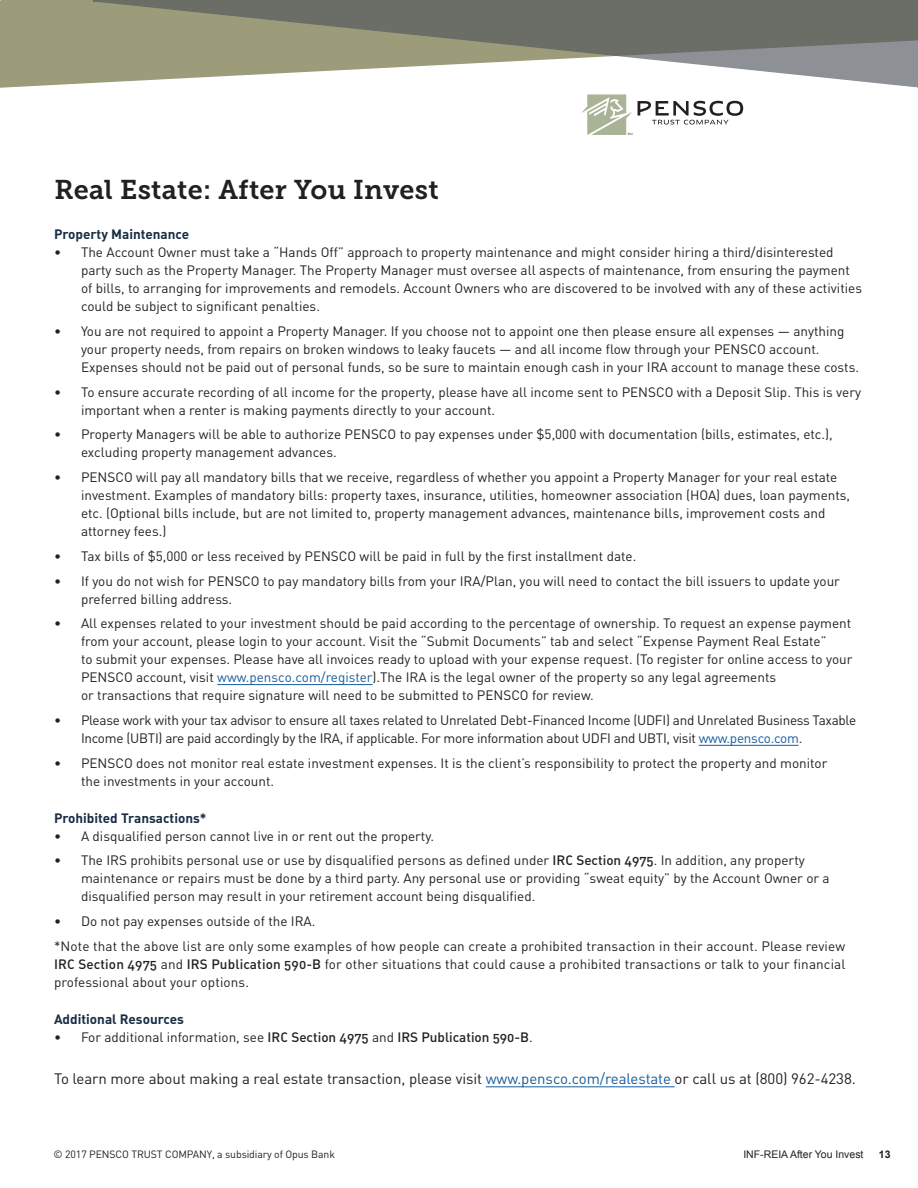
<style>
.page{position:relative;width:918px;height:1188px;background:#fff}
.page>*{position:absolute;margin:0;border:0;box-sizing:border-box;transform-origin:0 0}
.t1{font:27px "Museo Slab 700";letter-spacing:.01em;color:#231f20}
.Body-Main{font:15px "DIN";letter-spacing:-.005em;color:#231f20}
.Body-Main-2{font:13.5px/18px "DIN";color:#231f20}
.Body-Main-3{font:13.5px/18px "DIN";letter-spacing:-.02em;color:#231f20}
.Subheading{font:13.5px "DIN Bold Alternate";color:#192d45}
.t2{font:10.5px "DIN";letter-spacing:-.01em;color:#231f20}
.Legal_right{font:10.5px "Arial";color:#231f20}
.Page_No{font:700 10.5px "Arial";color:#231f20}
.s1{color:#175d9e}
.s2{font-family:"DIN Medium Alternate"}
</style>
<div class="page">
<div style="left:0;top:0;width:79px;height:88px;background:#9c9c7a"></div>
<svg style="left:79px;top:0;width:839px;height:88px"></svg>
<svg style="left:581px;top:95px;width:51px;height:40px"></svg>
<svg style="left:638px;top:101px;width:105px;height:24px"></svg>
<hr style="left:217px;top:684px;width:156px;height:1px;background:#175d9e">
<hr style="left:699px;top:745px;width:100px;height:1px;background:#175d9e">
<hr style="left:486px;top:1086px;width:189px;height:1px;background:#175d9e">
<p class="t1" style="left:54px;top:174px;width:386px">Real Estate: After You Invest</p>
<p class="Subheading" style="left:54px;top:225px;width:137px">Property Maintenance</p>
<p class="Body-Main-2" style="left:81px;top:243px;width:783px;text-indent:-27px">• The Account Owner must take a “Hands Off” approach to property maintenance and might consider hiring a third/disinterested party such as the Property Manager. The Property Manager must oversee all aspects of maintenance, from ensuring the payment of bills, to arranging for improvements and remodels. Account Owners who are discovered to be involved with any of these activities could be subject to significant penalties.</p>
<p class="Body-Main-2" style="left:81px;top:322px;width:780px;text-indent:-27px">• You are not required to appoint a Property Manager. If you choose not to appoint one then please ensure all expenses — anything your property needs, from repairs on broken windows to leaky faucets — and all income flow through your PENSCO account.<br>Expenses should not be paid out of personal funds, so be sure to maintain enough cash in your IRA account to manage these costs.</p>
<p class="Body-Main-2" style="left:81px;top:382px;width:782px;text-indent:-27px">• To ensure accurate recording of all income for the property, please have all income sent to PENSCO with a Deposit Slip. This is very important when a renter is making payments directly to your account.</p>
<p class="Body-Main-2" style="left:81px;top:425px;width:753px;text-indent:-27px">• Property Managers will be able to authorize PENSCO to pay expenses under $5,000 with documentation (bills, estimates, etc.), excluding property management advances.</p>
<p class="Body-Main-2" style="left:81px;top:468px;width:771px;text-indent:-27px">• PENSCO will pay all mandatory bills that we receive, regardless of whether you appoint a Property Manager for your real estate investment. Examples of mandatory bills: property taxes, insurance, utilities, homeowner association (HOA) dues, loan payments, etc. (Optional bills include, but are not limited to, property management advances, maintenance bills, improvement costs and attorney fees.)</p>
<p class="Body-Main-2" style="left:54px;top:547px;width:584px">• Tax bills of $5,000 or less received by PENSCO will be paid in full by the first installment date.</p>
<p class="Body-Main-2" style="left:81px;top:571px;width:760px;text-indent:-27px">• If you do not wish for PENSCO to pay mandatory bills from your IRA/Plan, you will need to contact the bill issuers to update your preferred billing address.</p>
<p class="Body-Main-2" style="left:81px;top:614px;width:773px;text-indent:-27px">• All expenses related to your investment should be paid according to the percentage of ownership. To request an expense payment from your account, please login to your account. Visit the “Submit Documents” tab and select “Expense Payment Real Estate”<br>to submit your expenses. Please have all invoices ready to upload with your expense request. (To register for online access to your PENSCO account, visit <span class="s1">www.pensco.com/register</span>).The IRA is the legal owner of the property so any legal agreements<br>or transactions that require signature will need to be submitted to PENSCO for review.</p>
<p class="Body-Main-3" style="left:81px;top:711px;width:777px;text-indent:-27px">• Please work with your tax advisor to ensure all taxes related to Unrelated Debt-Financed Income (UDFI) and Unrelated Business Taxable<br>Income (UBTI) are paid accordingly by the IRA, if applicable. For more information about UDFI and UBTI, visit <span class="s1">www.pensco.com</span>.</p>
<p class="Body-Main-2" style="left:81px;top:754px;width:748px;text-indent:-27px">• PENSCO does not monitor real estate investment expenses. It is the client’s responsibility to protect the property and monitor the investments in your account.</p>
<p class="Subheading" style="left:54px;top:809px;width:154px">Prohibited Transactions*</p>
<p class="Body-Main-2" style="left:54px;top:826px;width:382px">• A disqualified person cannot live in or rent out the property.</p>
<p class="Body-Main-2" style="left:81px;top:851px;width:750px;text-indent:-27px">• The IRS prohibits personal use or use by disqualified persons as defined under <span class="s2">IRC Section 4975</span>. In addition, any property maintenance or repairs must be done by a third party. Any personal use or providing “sweat equity” by the Account Owner or a disqualified person may result in your retirement account being disqualified.</p>
<p class="Body-Main-2" style="left:54px;top:912px;width:263px">• Do not pay expenses outside of the IRA.</p>
<p class="Body-Main-2" style="left:54px;top:937px;width:793px;text-align:justify">*Note that the above list are only some examples of how people can create a prohibited transaction in their account. Please review <span class="s2">IRC Section 4975</span> and <span class="s2">IRS Publication 590-B</span> for other situations that could cause a prohibited transactions or talk to your financial professional about your options.</p>
<p class="Subheading" style="left:54px;top:1010px;width:131px">Additional Resources</p>
<p class="Body-Main-2" style="left:54px;top:1027px;width:480px">• For additional information, see <span class="s2">IRC Section 4975</span> and <span class="s2">IRS Publication 590-B</span>.</p>
<p class="Body-Main" style="left:54px;top:1070px;width:803px">To learn more about making a real estate transaction, please visit <span class="s1">www.pensco.com/realestate</span> or call us at (800) 962-4238.</p>
<p class="t2" style="left:54px;top:1147px;width:283px">© 2017 PENSCO TRUST COMPANY, a subsidiary of Opus Bank</p>
<p class="Legal_right" style="left:743px;top:1148px;width:122px">INF-REIA After You Invest</p>
<p class="Page_No" style="left:879px;top:1148px;width:13px">13</p>
</div>
